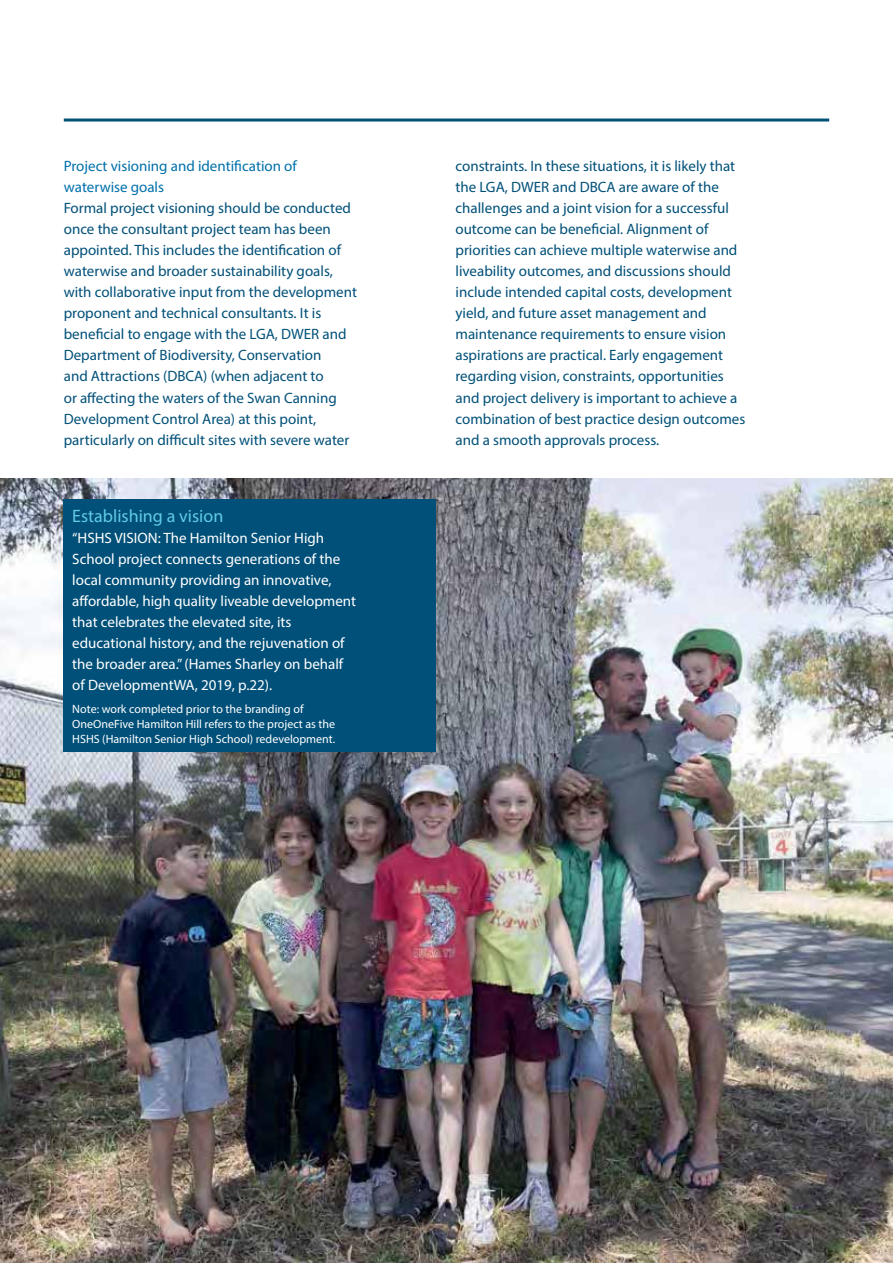
<style>
.page{position:relative;width:893px;height:1263px;background:#fff}
.page>*{position:absolute;margin:0;border:0;box-sizing:border-box;transform-origin:0 0}
.t1{font:18px "Myriad Pro";color:#62cae4}
.t2{font:15px/21px "Myriad Pro";color:#005079}
.t3{font:15px/21px "Myriad Pro";color:#fff}
.t4{font:15px/21px "Myriad Pro";color:#0070aa}
.t5{font:12px/15px "Myriad Pro";color:#fff}
</style>
<div class="page">
<hr style="left:64px;top:119px;width:765px;height:3px;background:#005178">
<img style="left:0;top:478px;width:893px;height:785px">
<div style="left:64px;top:499px;width:372px;height:253px;background:#005079"></div>
<p class="t4" style="left:64px;top:157px;width:235px">Project visioning and identification of waterwise goals</p>
<p class="t2" style="left:64px;top:199px;width:295px">Formal project visioning should be conducted once the consultant project team has been appointed. This includes the identification of waterwise and broader sustainability goals, with collaborative input from the development proponent and technical consultants. It is beneficial to engage with the LGA, DWER and Department of Biodiversity, Conservation<br>and Attractions (DBCA) (when adjacent to<br>or affecting the waters of the Swan Canning Development Control Area) at this point, particularly on difficult sites with severe water</p>
<p class="t1" style="left:72px;top:509px;width:153px">Establishing a vision</p>
<p class="t3" style="left:72px;top:529px;width:285px">“HSHS VISION: The Hamilton Senior High School project connects generations of the local community providing an innovative, affordable, high quality liveable development that celebrates the elevated site, its educational history, and the rejuvenation of the broader area.” (Hames Sharley on behalf of DevelopmentWA, 2019, p.22).</p>
<p class="t5" style="left:72px;top:703px;width:265px">Note: work completed prior to the branding of<br>OneOneFive Hamilton Hill refers to the project as the<br>HSHS (Hamilton Senior High School) redevelopment.</p>
<p class="t2" style="left:455px;top:157px;width:291px">constraints. In these situations, it is likely that the LGA, DWER and DBCA are aware of the challenges and a joint vision for a successful outcome can be beneficial. Alignment of priorities can achieve multiple waterwise and liveability outcomes, and discussions should include intended capital costs, development yield, and future asset management and maintenance requirements to ensure vision aspirations are practical. Early engagement regarding vision, constraints, opportunities and project delivery is important to achieve a combination of best practice design outcomes and a smooth approvals process.</p>
</div>
